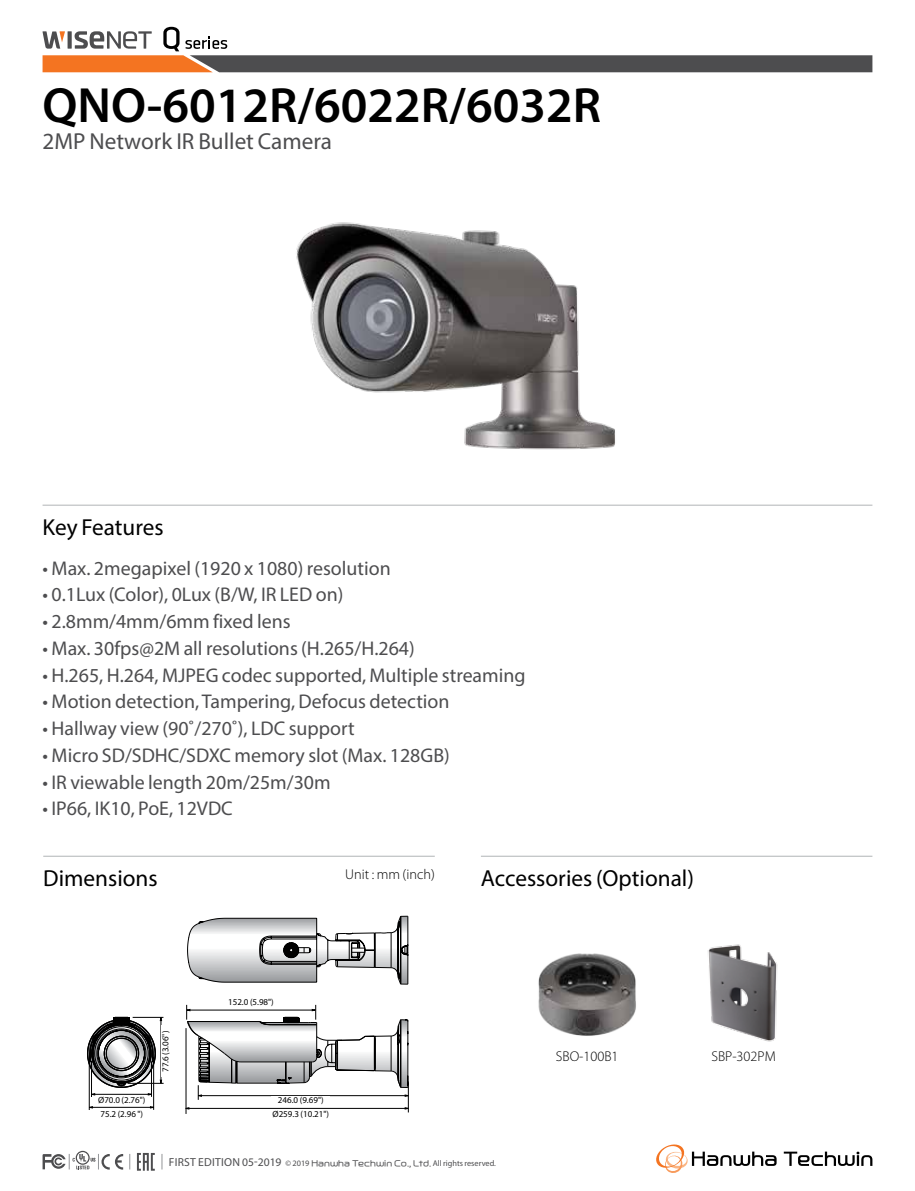
<style>
.page{position:relative;width:915px;height:1191px;background:#fff}
.page>*{position:absolute;margin:0;border:0;box-sizing:border-box;transform-origin:0 0}
.t1{font:600 49.65px "Myriad Pro";color:#000}
.t2{font:23.25px "Myriad Pro";color:#000}
.t3{font:23.25px "Myriad Pro";color:#4d4d4f}
.t4{font:19.95px "Myriad Pro";color:#4d4d4f}
.t5{font:300 14.25px "Myriad Pro";color:#000}
.t6{font:9px "Myriad Pro";color:#000}
.t7{font:8.25px "Myriad Pro";color:#4d4d4f}
.t8{font:7.2px/14px "Helvetica";color:#000;text-align:center}
.s1{font-size:11.55px}
.s2{font-family:"Hanwha L OTF"}
</style>
<div class="page">
<hr style="left:43px;top:505px;width:829px;height:1px;background:#b1b4b6">
<hr style="left:480px;top:855px;width:392px;height:1px;background:#b1b4b6">
<svg style="left:656px;top:1144px;width:120px;height:29px"></svg>
<svg style="left:783px;top:1151px;width:89px;height:14px"></svg>
<svg style="left:129px;top:1154px;width:1px;height:15px"></svg>
<svg style="left:162px;top:1154px;width:1px;height:15px"></svg>
<svg style="left:42px;top:1150px;width:81px;height:19px"></svg>
<svg style="left:137px;top:1153px;width:18px;height:17px"></svg>
<img style="left:296px;top:222px;width:319px;height:228px">
<hr style="left:43px;top:855px;width:391px;height:1px;background:#b1b4b6">
<svg style="left:42px;top:27px;width:830px;height:45px"></svg>
<hr style="left:186px;top:1028px;width:1px;height:86px;background:#000">
<hr style="left:408px;top:1081px;width:1px;height:31px;background:#000">
<hr style="left:187px;top:1108px;width:221px;height:1px;background:#000">
<svg style="left:185px;top:1106px;width:5px;height:4px"></svg>
<hr style="left:89px;top:1059px;width:1px;height:51px;background:#000">
<hr style="left:153px;top:1059px;width:1px;height:50px;background:#000">
<hr style="left:91px;top:1107px;width:63px;height:1px;background:#000">
<hr style="left:91px;top:1060px;width:1px;height:37px;background:#000">
<hr style="left:151px;top:1061px;width:1px;height:35px;background:#000">
<hr style="left:127px;top:1083px;width:36px;height:1px;background:#000">
<hr style="left:133px;top:1017px;width:30px;height:1px;background:#000">
<svg style="left:87px;top:1016px;width:75px;height:79px"></svg>
<svg style="left:185px;top:1005px;width:224px;height:94px"></svg>
<svg style="left:187px;top:915px;width:221px;height:69px"></svg>
<img style="left:538px;top:953px;width:98px;height:83px">
<img style="left:708px;top:944px;width:70px;height:98px">
<div style="left:271px;top:1096px;width:59px;height:10px;background:#fff"></div>
<div style="left:222px;top:998px;width:58px;height:10px;background:#fff"></div>
<h1 class="t1" style="left:43px;top:74px;width:559px">QNO-6012R/6022R/6032R</h1>
<p class="t3" style="left:43px;top:127px;width:291px">2MP Network IR Bullet Camera</p>
<p class="t2" style="left:43px;top:513px;width:122px">Key Features</p>
<p class="t4" style="left:43px;top:555px;width:349px">• Max. 2megapixel (1920 x 1080) resolution</p>
<p class="t4" style="left:43px;top:582px;width:302px">• 0.1Lux (Color), 0Lux (B/W, IR LED on)</p>
<p class="t4" style="left:43px;top:609px;width:249px">• 2.8mm/4mm/6mm fixed lens</p>
<p class="t4" style="left:43px;top:636px;width:373px">• Max. 30fps@2M all resolutions (H.265/H.264)</p>
<p class="t4" style="left:43px;top:662px;width:484px">• H.265, H.264, MJPEG codec supported, Multiple streaming</p>
<p class="t4" style="left:43px;top:689px;width:408px">• Motion detection, Tampering, Defocus detection</p>
<p class="t4" style="left:43px;top:716px;width:313px">• Hallway view (90˚/270˚), LDC support</p>
<p class="t4" style="left:43px;top:743px;width:408px">• Micro SD/SDHC/SDXC memory slot (Max. 128GB)</p>
<p class="t4" style="left:43px;top:769px;width:289px">• IR viewable length 20m/25m/30m</p>
<p class="t4" style="left:43px;top:796px;width:192px">• IP66, IK10, PoE, 12VDC</p>
<p class="t2" style="left:43px;top:864px;width:116px">Dimensions</p>
<p class="t5" style="left:345px;top:866px;width:91px">Unit : mm (inch)</p>
<p class="t2" style="left:480px;top:864px;width:214px">Accessories (Optional)</p>
<p class="t6" style="left:160px;top:1072px;width:43px;rotate:-90deg">77.6 (3.06")</p>
<p class="t8" style="left:160px;top:1070px;width:39px;rotate:-90deg">77.6 (3.06")</p>
<p class="t6" style="left:228px;top:997px;width:47px">152.0 (5.98")</p>
<p class="t8" style="left:235px;top:996px;width:43px">152.0 (5.98")</p>
<p class="t6" style="left:98px;top:1094px;width:49px">Ø70.0 (2.76")</p>
<p class="t6" style="left:278px;top:1094px;width:47px">246.0 (9.69")</p>
<p class="t8" style="left:100px;top:1092px;width:44px">Ø70.0 (2.76")</p>
<p class="t8" style="left:278px;top:1093px;width:47px">246.0 (9.69")<br>259.3 (10.21")</p>
<p class="t6" style="left:100px;top:1108px;width:44px">75.2 (2.96 ")</p>
<p class="t6" style="left:272px;top:1108px;width:58px">Ø259.3 (10.21")</p>
<p class="t8" style="left:104px;top:1106px;width:39px">75.2 (2.96")</p>
<p class="t7" style="left:169px;top:1158px;width:328px"><span class="s1">FIRST EDITION 05-2019</span> © 2019 <span class="s2">Hanwha Techwin Co., Ltd.</span> All rights reserved.</p>
<p class="t5" style="left:555px;top:1048px;width:64px">SBO-100B1</p>
<p class="t5" style="left:711px;top:1048px;width:66px">SBP-302PM</p>
</div>
